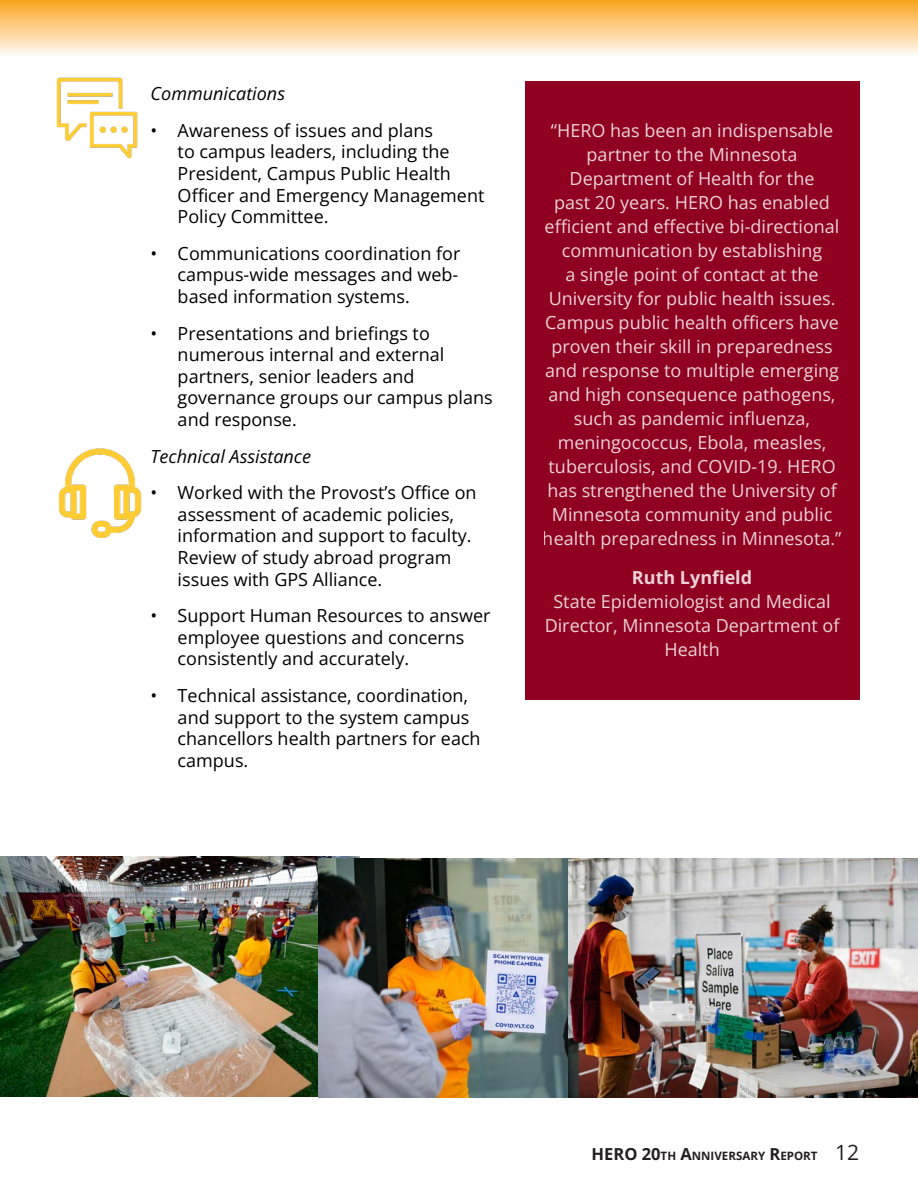
<style>
.page{position:relative;width:918px;height:1188px;background:#fff}
.page>*{position:absolute;margin:0;border:0;box-sizing:border-box;transform-origin:0 0}
.t1{font:18px/21.6px "Open Sans";color:#000}
.t2{font:18px/24px "Open Sans";color:#fff;text-align:center}
.Paragraph_Style_1{font:italic 18px "Open Sans";color:#000}
.t3{font:11.55px "Open Sans";color:#231f20}
.s1{font-size:16.5px}
.s2{font-size:21px}
</style>
<div class="page">
<div style="left:0;top:0;width:918px;height:56px;background:linear-gradient(to bottom,#fba420,#fff8f1)"></div>
<img style="left:0;top:856px;width:360px;height:240px">
<img style="left:568px;top:858px;width:350px;height:240px">
<img style="left:318px;top:858px;width:250px;height:240px">
<img style="left:56px;top:77px;width:82px;height:82px">
<img style="left:58px;top:448px;width:84px;height:90px">
<div style="left:525px;top:81px;width:334px;height:619px;background:#900021"></div>
<p class="Paragraph_Style_1" style="left:151px;top:81px;width:136px">Communications</p>
<p class="t1" style="left:178px;top:119px;width:308px;text-indent:-27px">• Awareness of issues and plans<br>to campus leaders, including the<br>President, Campus Public Health<br>Officer and Emergency Management<br>Policy Committee.</p>
<p class="t1" style="left:178px;top:242px;width:284px;text-align:justify;text-indent:-27px">• Communications coordination for campus-wide messages and web&shy;based information systems.</p>
<p class="t1" style="left:178px;top:322px;width:317px;text-indent:-27px">• Presentations and briefings to numerous internal and external partners, senior leaders and governance groups our campus plans and response.</p>
<p class="Paragraph_Style_1" style="left:151px;top:443px;width:162px">Technical Assistance</p>
<p class="t1" style="left:178px;top:481px;width:300px;text-indent:-27px">• Worked with the Provost’s Office on assessment of academic policies, information and support to faculty.<br>Review of study abroad program issues with GPS Alliance.</p>
<p class="t1" style="left:178px;top:604px;width:314px;text-indent:-27px">• Support Human Resources to answer employee questions and concerns consistently and accurately.</p>
<p class="t1" style="left:178px;top:684px;width:305px;text-indent:-27px">• Technical assistance, coordination, and support to the system campus chancellors health partners for each campus.</p>
<p class="t2" style="left:543px;top:118px;width:300px">“HERO has been an indispensable partner to the Minnesota Department of Health for the<br>past 20 years. HERO has enabled efficient and effective bi-directional communication by establishing<br>a single point of contact at the University for public health issues.<br>Campus public health officers have proven their skill in preparedness and response to multiple emerging and high consequence pathogens, such as pandemic influenza, meningococcus, Ebola, measles, tuberculosis, and COVID-19. HERO has strengthened the University of Minnesota community and public health preparedness in Minnesota.”</p>
<p class="t2" style="left:545px;top:565px;width:296px">Ruth Lynfield<br>State Epidemiologist and Medical<br>Director, Minnesota Department of<br>Health</p>
<p class="t3" style="left:592px;top:1148px;width:269px"><span class="s1">HERO 20</span>TH <span class="s1">A</span>NNIVERSARY <span class="s1">R</span>EPORT <span class="s2">12</span></p>
</div>
